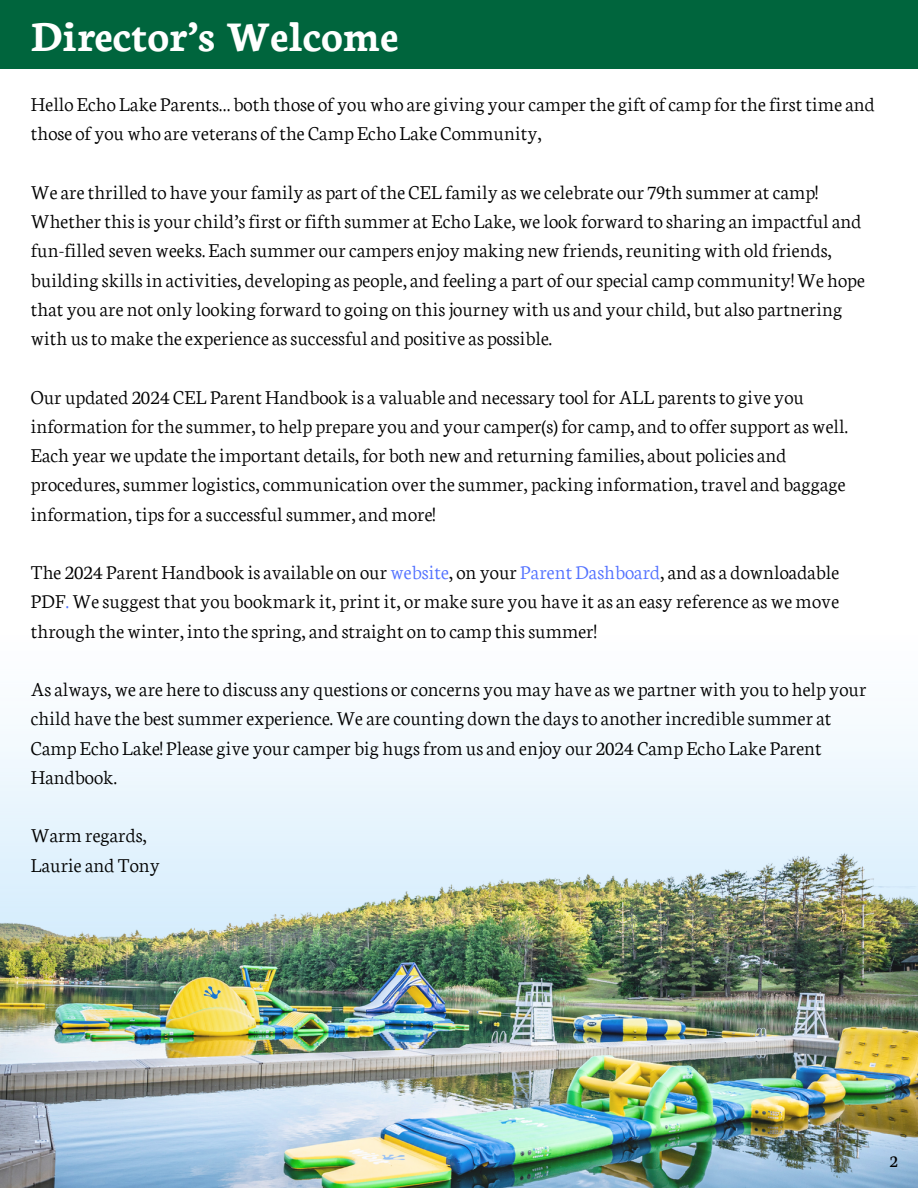
<style>
.page{position:relative;width:918px;height:1188px;background:#fff}
.page>*{position:absolute;margin:0;border:0;box-sizing:border-box;transform-origin:0 0}
.t1{font:700 45px "Neuton";color:#fff}
.t2{font:300 21px/29.2px "Neuton";color:#000}
.t3{font:18px "Neuton";color:#000}
.s1{color:#5271ff}
</style>
<div class="page">
<div style="left:0;top:0;width:918px;height:69px;background:#00653d"></div>
<img style="left:0;top:737px;width:918px;height:451px">
<p class="t1" style="left:31px;top:5px;width:369px">Director’s Welcome</p>
<h1 class="t2" style="left:31px;top:88px;width:846px">Hello Echo Lake Parents… both those of youwho are giving yourcamperthe gift ofcamp forthefirsttime and those of youwho are veterans ofthe Camp Echo Lake Community,</h1>
<p class="t2" style="left:31px;top:176px;width:836px">We arethrilled to have yourfamily as part ofthe CEL family aswecelebrate our 79th summer atcamp!<br>Whetherthisis yourchild’sfirst orfifth summer at Echo Lake,welook forward to sharing an impactful and fun-filled sevenweeks. Each summer ourcampersenjoymaking newfriends,reunitingwith old friends, building skillsin activities, developing as people, and feeling a part of ourspecialcamp community! We hope that you are not only looking forward to going on thisjourneywith us and yourchild, but also partnering with ustomaketheexperience assuccessful and positive as possible.</p>
<p class="t2" style="left:31px;top:381px;width:819px">Our updated 2024 CEL Parent Handbook is a valuable and necessary toolforALL parentsto give you information forthesummer,to help prepare you and yourcamper(s) forcamp, and to offersupport aswell.<br>Each yearwe updatetheimportant details,for both newand returning families, about policies and procedures,summerlogistics,communication overthesummer, packing information,travel and baggage information,tipsfor a successfulsummer, andmore!</p>
<p class="t2" style="left:31px;top:556px;width:810px;text-align:justify">The 2024 Parent Handbook is available on our<span class="s1">website</span>, on your <span class="s1">ParentDashboard</span>, and as a downloadable PDF<span class="s1">.</span> Wesuggest that you bookmark it, print it, or makesure you haveit as an easy reference aswe move through thewinter, into thespring, and straight on to camp thissummer!</p>
<p class="t2" style="left:31px;top:673px;width:837px">As always,we are hereto discuss any questions orconcerns youmay have aswe partnerwith you to help your child havethe bestsummerexperience. We arecounting down the daysto anotherincrediblesummer at Camp Echo Lake! Please give yourcamper big hugsfromus and enjoy our 2024 Camp Echo Lake Parent Handbook.</p>
<p class="t2" style="left:31px;top:819px;width:118px">Warmregards,</p>
<p class="t2" style="left:31px;top:849px;width:131px">Laurie and Tony</p>
<p class="t3" style="left:890px;top:1148px;width:10px">2</p>
</div>
